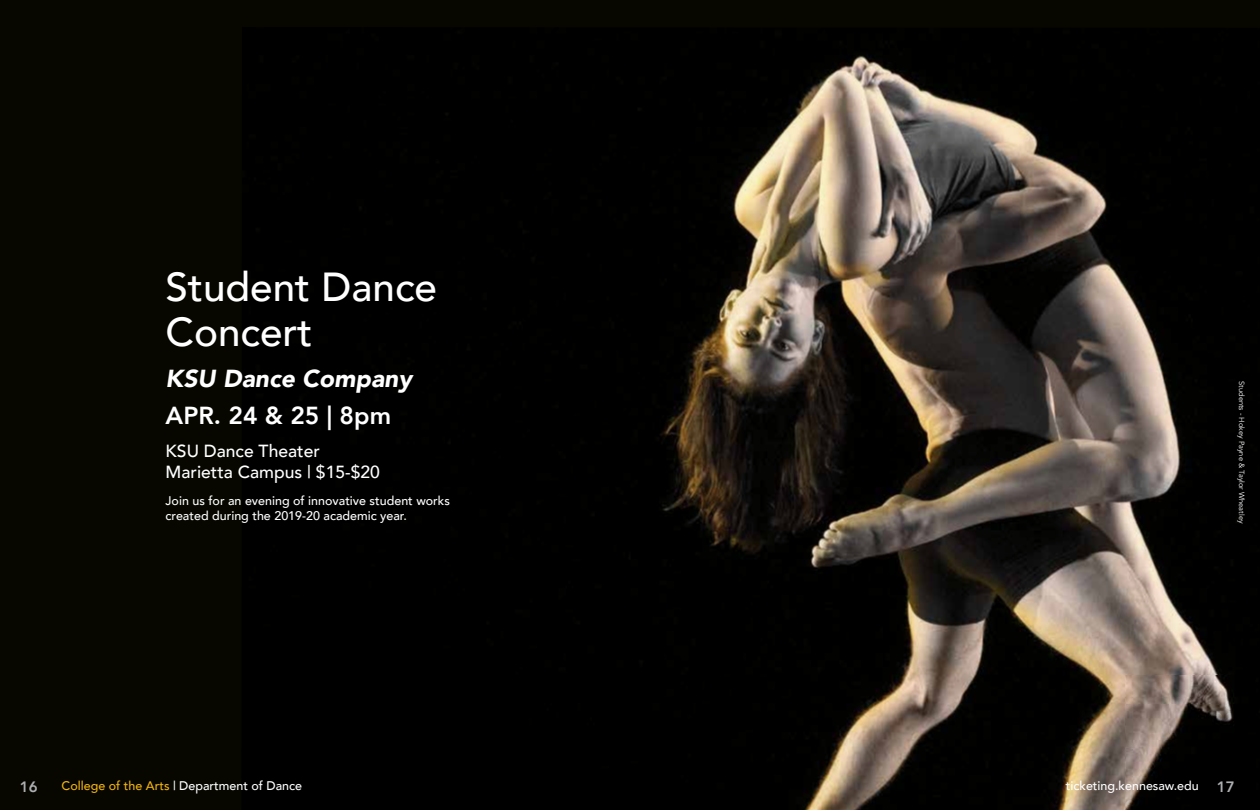
<style>
.page{position:relative;width:1260px;height:810px;background:#070700}
.page>*{position:absolute;margin:0;border:0;box-sizing:border-box;transform-origin:0 0}
.t1{font:500 40.5px/45px "Avenir";color:#fff}
.t2{font:italic 900 24.62px "Avenir";color:#fff}
.t3{font:800 24.62px "Avenir";color:#fff}
.t4{font:500 17.5px/21px "Avenir";color:#fff}
.t5{font:800 15px "Avenir";color:#adafb2}
.t6{font:500 12.5px/15px "Avenir";color:#fff}
.t7{font:7.5px "Avenir";color:#fff}
.s1{color:#f0b311}
.s2{font-weight:800;font-size:15px;color:#adafb2}
</style>
<div class="page">
<img style="left:360px;top:56px;width:858px;height:754px">
<svg style="left:1125px;top:675px;width:108px;height:135px"></svg>
<h1 class="t1" style="left:166px;top:262px;width:273px">Student Dance<br>Concert</h1>
<h2 class="t2" style="left:166px;top:358px;width:248px">KSU Dance Company</h2>
<h2 class="t3" style="left:166px;top:397px;width:227px">APR. 24 &amp; 25 | 8pm</h2>
<h3 class="t4" style="left:166px;top:439px;width:216px">KSU Dance Theater<br>Marietta Campus | $15-$20</h3>
<p class="t6" style="left:166px;top:492px;width:286px">Join us for an evening of innovative student works created during the 2019-20 academic year.</p>
<p class="t7" style="left:1246px;top:381px;width:144px;rotate:90deg">Students - Hokey Payne &amp; Taylor Wheatley</p>
<p class="t5" style="left:20px;top:776px;width:19px">16</p>
<p class="t6" style="left:62px;top:777px;width:242px"><span class="s1">College of the Arts</span> | Department of Dance</p>
<p class="t6" style="left:1066px;top:777px;width:170px">ticketing.kennesaw.edu <span class="s2">17</span></p>
</div>
